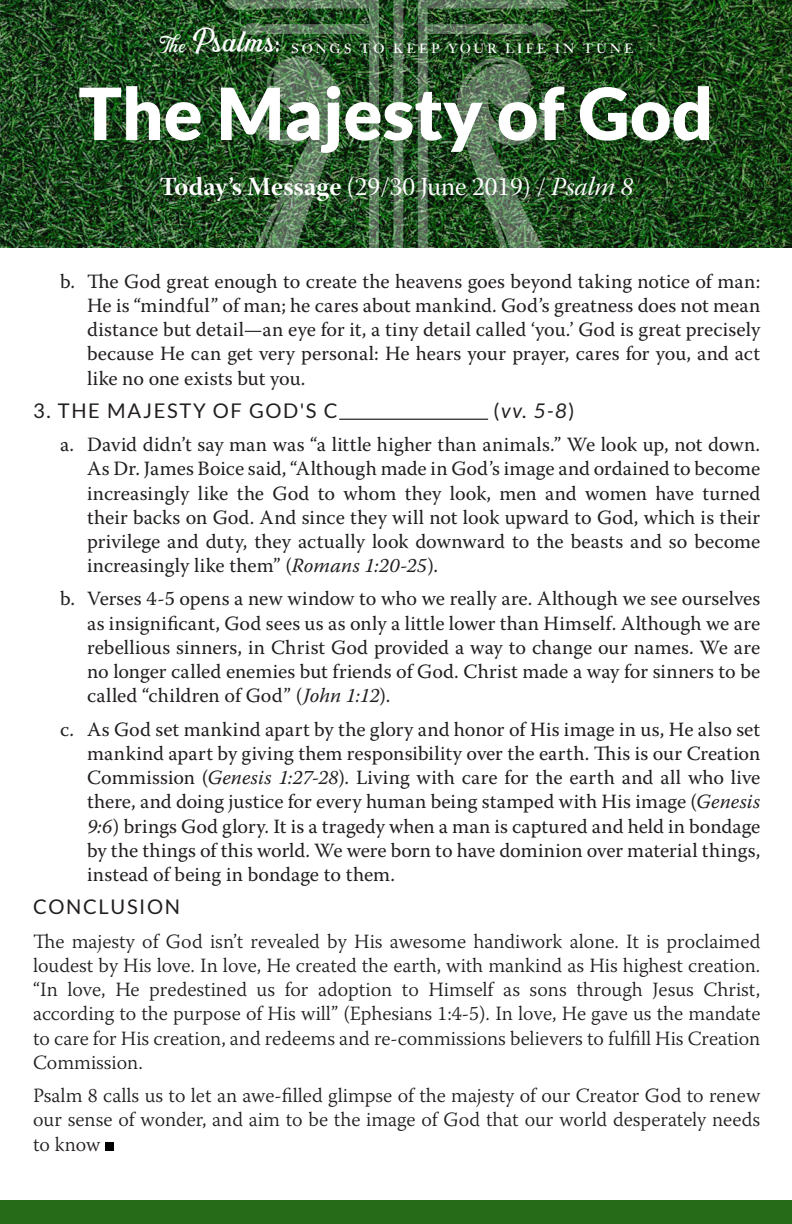
<style>
.page{position:relative;width:792px;height:1224px;background:#fff}
.page>*{position:absolute;margin:0;border:0;box-sizing:border-box;transform-origin:0 0}
.t1{font:900 72px "Lato";color:#fff}
.t2{font:34px "Greatly Clean";letter-spacing:.005em;color:#fff}
.t3{font:26px "Warnock Pro Subh";color:#fff}
.t4{font:20.2px/24.2px "Warnock Pro";letter-spacing:.005em;color:#231f20;text-align:justify}
.t5{font:300 20.2px/24.2px "Warnock Pro";color:#231f20;text-align:justify}
.t6{font:20.2px "Lato";letter-spacing:.08em;color:#231f20}
.t7{font:italic 20.2px "Lato";color:#231f20}
.t8{font:14px "Janson URWSC";letter-spacing:.23em;color:#fff}
.s1{font-size:22px}
.s2{font-family:"Warnock Pro Bold Subh"}
.s3{font-family:"Warnock Pro It Subh"}
.s4{font-style:normal}
.s5{font-style:italic}
</style>
<div class="page">
<img style="left:0;top:0;width:792px;height:247px">
<img style="left:225px;top:0;width:343px;height:247px">
<div style="left:0;top:1201px;width:792px;height:23px;background:#266b17"></div>
<hr style="left:339px;top:419px;width:149px;height:1px;background:#231f20">
<div style="left:105px;top:1142px;width:8px;height:9px;background:#000"></div>
<h2 class="t2" style="left:160px;top:22px;width:122px"><span class="s1">The</span> Psalms:</h2>
<p class="t8" style="left:291px;top:41px;width:344px">SONGS TO KEEP YOUR LIFE IN TUNE</p>
<p class="t1" style="left:79px;top:71px;width:636px">The Majesty of God</p>
<p class="t3" style="left:160px;top:172px;width:475px"><span class="s2">Today’s Message</span> (29/30 June 2019) / <span class="s3">Psalm 8</span></p>
<p class="t4" style="left:87px;top:269px;width:675px;text-indent:-27px">b. The God great enough to create the heavens goes beyond taking notice of man:<br>He is “mindful” of man; he cares about mankind. God’s greatness does not mean distance but detail—an eye for it, a tiny detail called ‘you.’ God is great precisely because He can get very personal: He hears your prayer, cares for you, and act like no one exists but you.</p>
<p class="t6" style="left:33px;top:399px;width:306px">3. THE MAJESTY OF GOD'S C</p>
<p class="t7" style="left:494px;top:399px;width:82px"><span class="s4">(</span>vv. 5-8<span class="s4">)</span></p>
<p class="t4" style="left:87px;top:432px;width:675px;text-indent:-27px">a. David didn’t say man was “a little higher than animals.” We look up, not down.<br>As Dr. James Boice said, “Although made in God’s image and ordained to become increasingly like the God to whom they look, men and women have turned their backs on God. And since they will not look upward to God, which is their privilege and duty, they actually look downward to the beasts and so become increasingly like them” (<span class="s5">Romans 1:20-25</span>).</p>
<p class="t4" style="left:87px;top:586px;width:675px;text-indent:-27px">b. Verses 4-5 opens a new window to who we really are. Although we see ourselves as insignificant, God sees us as only a little lower than Himself. Although we are rebellious sinners, in Christ God provided a way to change our names. We are no longer called enemies but friends of God. Christ made a way for sinners to be called “children of God” (<span class="s5">John 1:12</span>).</p>
<p class="t4" style="left:87px;top:717px;width:675px;text-indent:-27px">c. As God set mankind apart by the glory and honor of His image in us, He also set mankind apart by giving them responsibility over the earth. This is our Creation Commission (<span class="s5">Genesis 1:27-28</span>). Living with care for the earth and all who live there, and doing justice for every human being stamped with His image (<span class="s5">Genesis 9:6</span>) brings God glory. It is a tragedy when a man is captured and held in bondage by the things of this world. We were born to have dominion over material things, instead of being in bondage to them.</p>
<p class="t6" style="left:33px;top:896px;width:149px">CONCLUSION</p>
<p class="t5" style="left:33px;top:929px;width:729px">The majesty of God isn’t revealed by His awesome handiwork alone. It is proclaimed loudest by His love. In love, He created the earth, with mankind as His highest creation. “In love, He predestined us for adoption to Himself as sons through Jesus Christ, according to the purpose of His will” (Ephesians 1:4-5). In love, He gave us the mandate to care for His creation, and redeems and re-commissions believers to fulfill His Creation Commission.</p>
<p class="t5" style="left:33px;top:1083px;width:729px">Psalm 8 calls us to let an awe-filled glimpse of the majesty of our Creator God to renew our sense of wonder, and aim to be the image of God that our world desperately needs to know</p>
</div>
